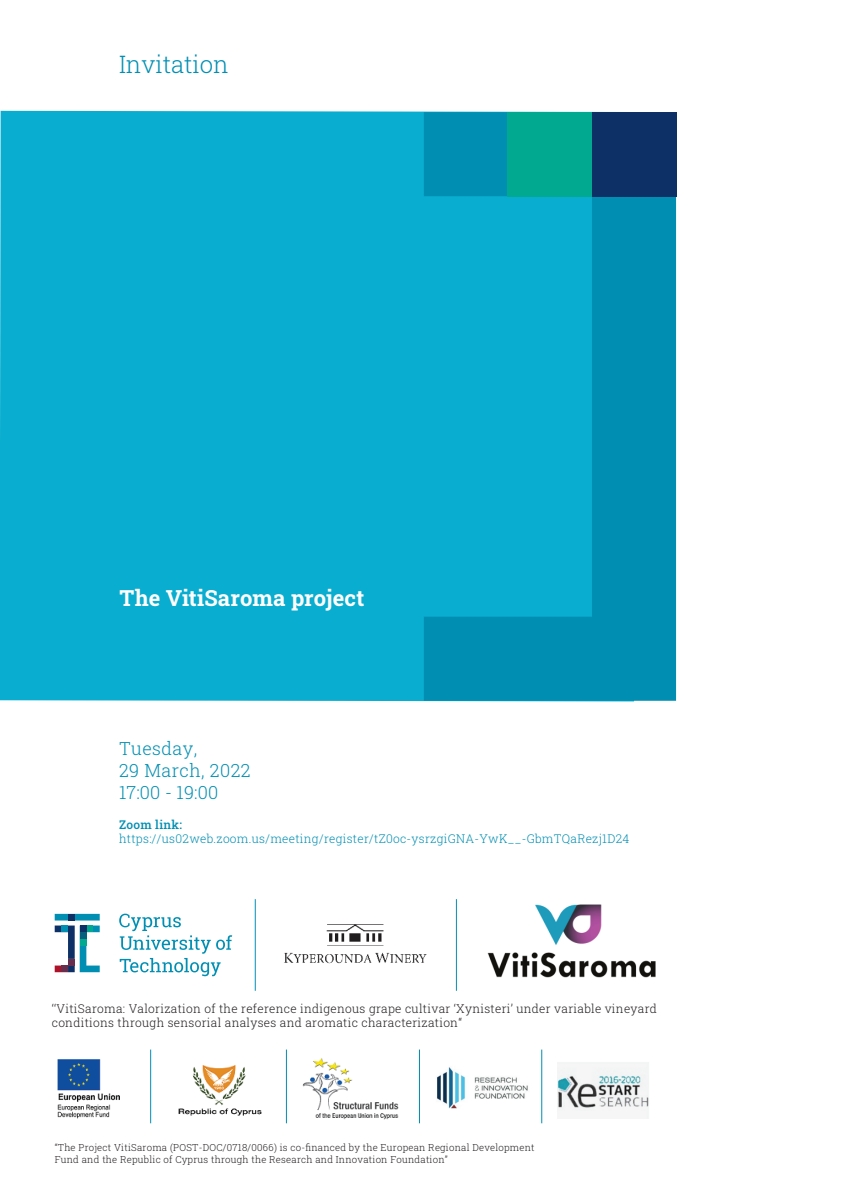
<style>
.page{position:relative;width:842px;height:1191px;background:#fff}
.page>*{position:absolute;margin:0;border:0;box-sizing:border-box;transform-origin:0 0}
.t1{font:300 24px "Roboto Slab";color:#008fb3}
.t2{font:700 22px "Roboto Slab";letter-spacing:.005em;color:#fff}
.t3{font:300 18px/22px "Roboto Slab";letter-spacing:.025em;color:#008fb3}
.t4{font:300 12px/14.4px "Roboto Slab";letter-spacing:.025em;color:#231f20}
.t5{font:300 12px "Roboto Slab";letter-spacing:.025em;color:#008fb3}
.t6{font:500 12px "Roboto Slab";letter-spacing:.025em;color:#008fb3}
.t7{font:300 9.6px/11.6px "Roboto Slab";letter-spacing:.025em;color:#231f20}
</style>
<div class="page">
<div style="left:0;top:111px;width:614px;height:590px;background:#09adcf"></div>
<svg style="left:424px;top:112px;width:252px;height:589px;background:#049ec1"></svg>
<div style="left:508px;top:112px;width:84px;height:84px;background:#00a98f"></div>
<div style="left:592px;top:112px;width:84px;height:84px;background:#0d3166"></div>
<svg style="left:119px;top:913px;width:113px;height:63px"></svg>
<svg style="left:55px;top:914px;width:45px;height:58px"></svg>
<div style="left:80px;top:932px;width:6px;height:7px;background:#075f7e"></div>
<div style="left:68px;top:959px;width:7px;height:6px;background:#682e4d"></div>
<div style="left:61px;top:965px;width:7px;height:7px;background:#682e4d"></div>
<img style="left:255px;top:899px;width:202px;height:92px">
<hr style="left:255px;top:899px;width:1px;height:91px;background:#008fb3">
<hr style="left:456px;top:899px;width:1px;height:91px;background:#008fb3">
<img style="left:487px;top:904px;width:169px;height:74px">
<hr style="left:150px;top:1049px;width:1px;height:74px;background:#008fb3">
<hr style="left:286px;top:1049px;width:1px;height:74px;background:#008fb3">
<hr style="left:419px;top:1049px;width:1px;height:74px;background:#008fb3">
<hr style="left:541px;top:1049px;width:1px;height:74px;background:#008fb3">
<img style="left:57px;top:1059px;width:63px;height:60px">
<img style="left:178px;top:1065px;width:84px;height:51px">
<img style="left:302px;top:1058px;width:97px;height:62px">
<img style="left:437px;top:1067px;width:91px;height:42px">
<img style="left:557px;top:1062px;width:92px;height:56px">
<h1 class="t1" style="left:119px;top:48px;width:111px">Invitation</h1>
<h2 class="t2" style="left:119px;top:583px;width:246px">The VitiSaroma project</h2>
<h3 class="t3" style="left:119px;top:737px;width:133px">Tuesday,<br>29 March, 2022<br>17:00 - 19:00</h3>
<p class="t6" style="left:119px;top:816px;width:64px">Zoom link:</p>
<p class="t5" style="left:119px;top:830px;width:512px">https://us02web.zoom.us/meeting/register/tZ0oc-ysrzgiGNA-YwK__-GbmTQaRezj1D24</p>
<p class="t4" style="left:52px;top:1001px;width:607px">‘‘VitiSaroma: Valorization of the reference indigenous grape cultivar ‘Xynisteri’ under variable vineyard conditions through sensorial analyses and aromatic characterization“</p>
<p class="t7" style="left:55px;top:1141px;width:481px">“The Project VitiSaroma (POST-DOC/0718/0066) is co-financed by the European Regional Development<br>Fund and the Republic of Cyprus through the Research and Innovation Foundation”</p>
</div>
